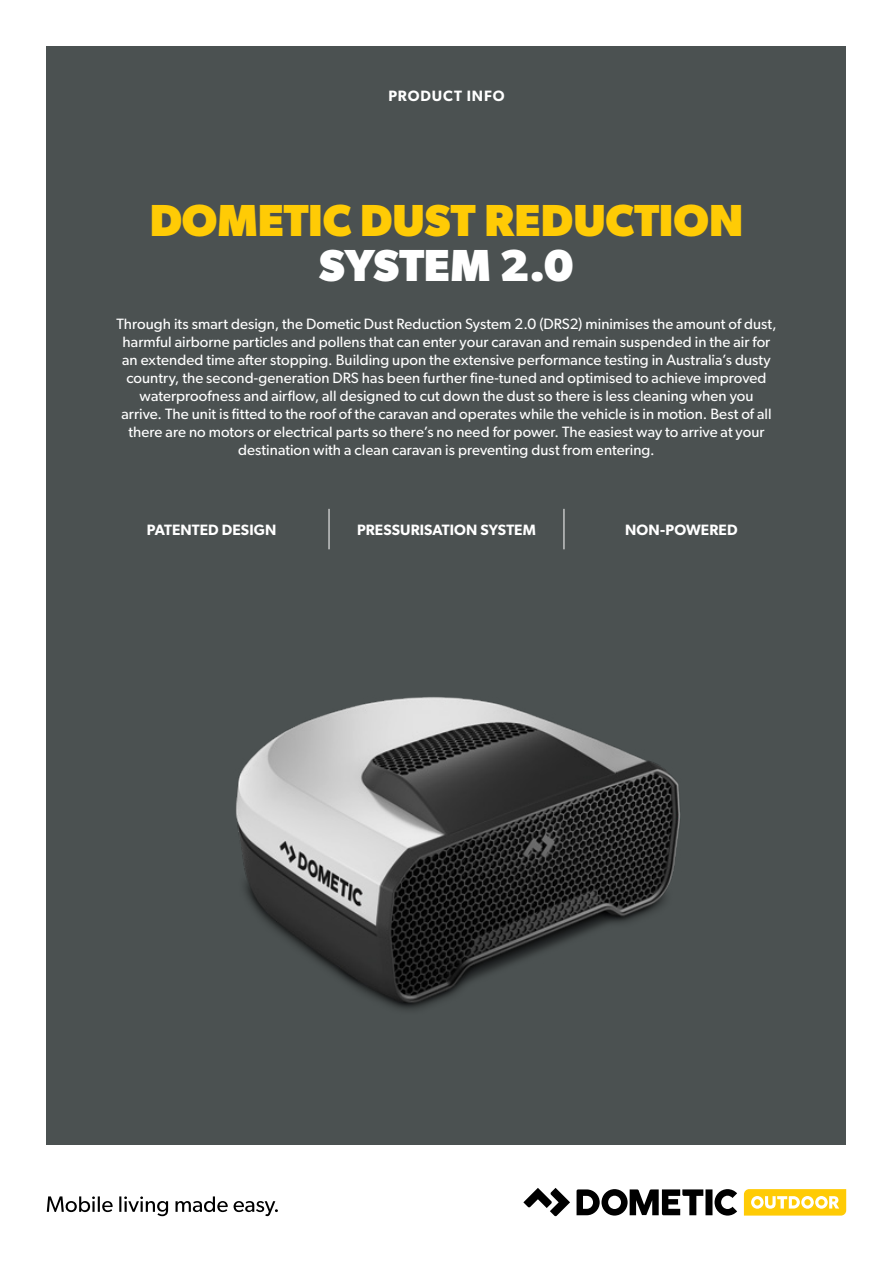
<style>
.page{position:relative;width:893px;height:1263px;background:#fff}
.page>*{position:absolute;margin:0;border:0;box-sizing:border-box;transform-origin:0 0}
.t1{font:700 45px "Gibson";color:#ffcb05}
.t2{font:700 45px "Gibson";color:#fff}
.t3{font:15px/18px "Gibson";letter-spacing:.005em;color:#fff;text-align:center}
.t4{font:600 15px "Gibson";letter-spacing:.01em;color:#fff}
.t5{font:600 15px "Gibson";letter-spacing:.06em;color:#fff}
</style>
<div class="page">
<div style="left:47px;top:47px;width:799px;height:1098px;background:#4b5151"></div>
<svg style="left:47px;top:1196px;width:231px;height:20px"></svg>
<svg style="left:523px;top:1188px;width:47px;height:28px"></svg>
<svg style="left:577px;top:1189px;width:160px;height:26px"></svg>
<svg style="left:744px;top:1189px;width:102px;height:26px"></svg>
<hr style="left:329px;top:509px;width:1px;height:40px;background:#fff">
<hr style="left:564px;top:509px;width:1px;height:40px;background:#fff">
<img style="left:236px;top:697px;width:444px;height:313px">
<p class="t5" style="left:388px;top:87px;width:118px">PRODUCT INFO</p>
<h1 class="t1" style="left:150px;top:193px;width:595px">DOMETIC DUST REDUCTION</h1>
<h1 class="t2" style="left:319px;top:238px;width:256px">SYSTEM 2.0</h1>
<p class="t3" style="left:116px;top:314px;width:662px">Through its smart design, the Dometic Dust Reduction System 2.0 (DRS2) minimises the amount of dust, harmful airborne particles and pollens that can enter your caravan and remain suspended in the air for an extended time after stopping. Building upon the extensive performance testing in Australia’s dusty country, the second-generation DRS has been further fine-tuned and optimised to achieve improved waterproofness and airflow, all designed to cut down the dust so there is less cleaning when you<br>arrive. The unit is fitted to the roof of the caravan and operates while the vehicle is in motion. Best of all there are no motors or electrical parts so there’s no need for power. The easiest way to arrive at your destination with a clean caravan is preventing dust from entering.</p>
<p class="t4" style="left:147px;top:521px;width:131px">PATENTED DESIGN</p>
<p class="t4" style="left:357px;top:521px;width:180px">PRESSURISATION SYSTEM</p>
<p class="t4" style="left:625px;top:521px;width:114px">NON-POWERED</p>
</div>
